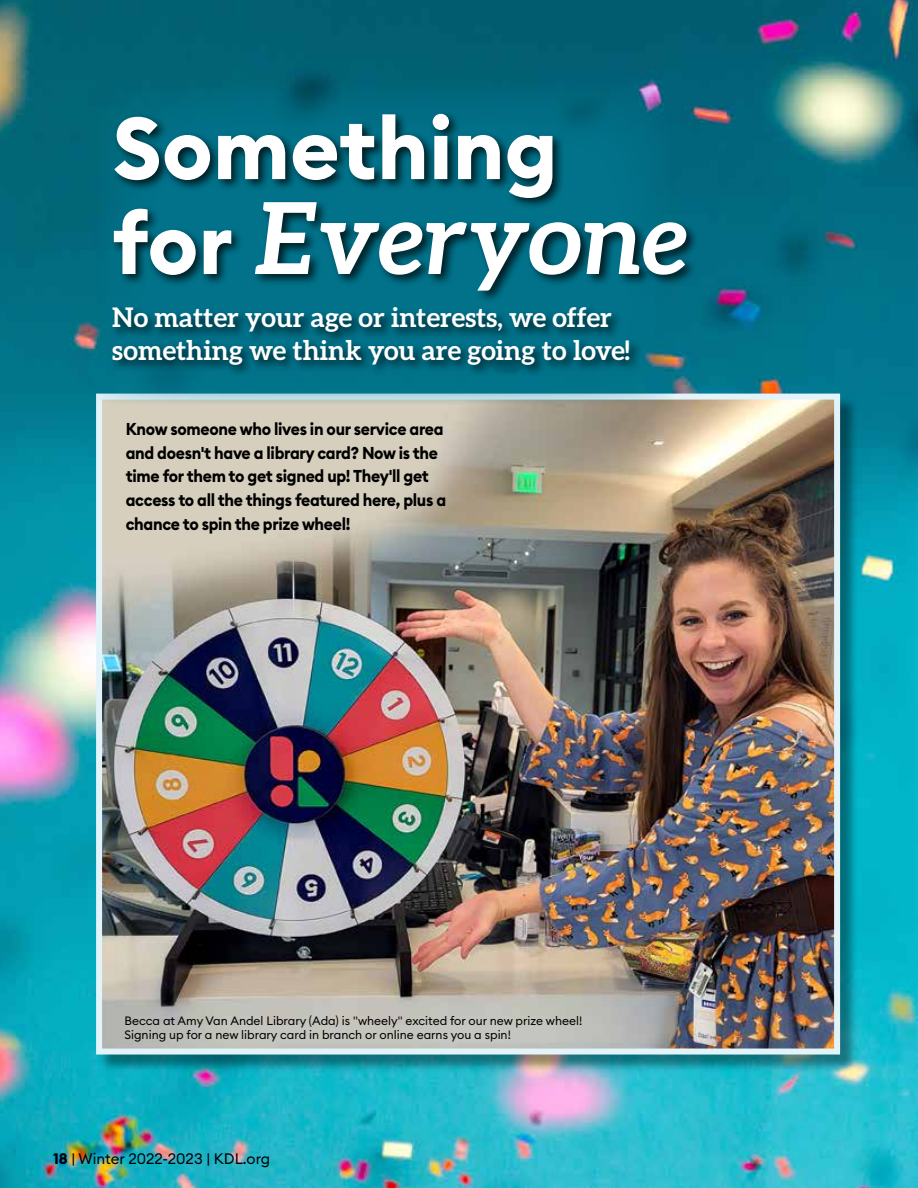
<style>
.page{position:relative;width:918px;height:1188px;background:#fff}
.page>*{position:absolute;margin:0;border:0;box-sizing:border-box;transform-origin:0 0}
.t1{font:italic 700 99.3px "Aleo";color:#fff}
.t2{font:700 86.4px "Euclid Circular B";color:#fff}
.t3{font:700 27px/32.4px "Aleo";color:#fff}
.t4{font:700 16.95px/23.9px "Euclid Circular B";letter-spacing:-.02em;color:#000;scale:.94 1}
.t5{font:15px "Euclid Circular B";color:#000}
.t6{font:12px/14.4px "Euclid Circular B";color:#000}
.s1{font-family:"Euclid Circular B";font-style:normal;font-size:86.4px}
.s2{font-weight:700}
</style>
<div class="page">
<img style="left:0;top:0;width:918px;height:1188px">
<div style="left:98px;top:396px;width:761px;height:677px;background:#000;opacity:.4"></div>
<img style="left:103px;top:401px;width:730px;height:647px">
<div style="left:96px;top:394px;width:744px;height:661px;border:6px solid #e2f4fa"></div>
<svg style="left:94px;top:81px;width:581px;height:324px;background:#237b8d"></svg>
<div style="left:110px;top:111px;width:589px;height:267px;background:#000;opacity:.75"></div>
<h2 class="t2" style="left:112px;top:93px;width:447px">Something</h2>
<h1 class="t1" style="left:112px;top:181px;width:577px"><span class="s1">for</span> Everyone</h1>
<h3 class="t3" style="left:112px;top:301px;width:519px">No matter your age or interests, we offer something we think you are going to love!</h3>
<p class="t4" style="left:126px;top:417px;width:342px">Know someone who lives in our service area and doesn't have a library card? Now is the time for them to get signed up! They'll get access to all the things featured here, plus a chance to spin the prize wheel!</p>
<p class="t6" style="left:124px;top:1013px;width:459px">Becca at Amy Van Andel Library (Ada) is "wheely" excited for our new prize wheel!<br>Signing up for a new library card in branch or online earns you a spin!</p>
<p class="t5" style="left:53px;top:1149px;width:219px"><span class="s2">18</span> | Winter 2022-2023 | KDL.org</p>
</div>
